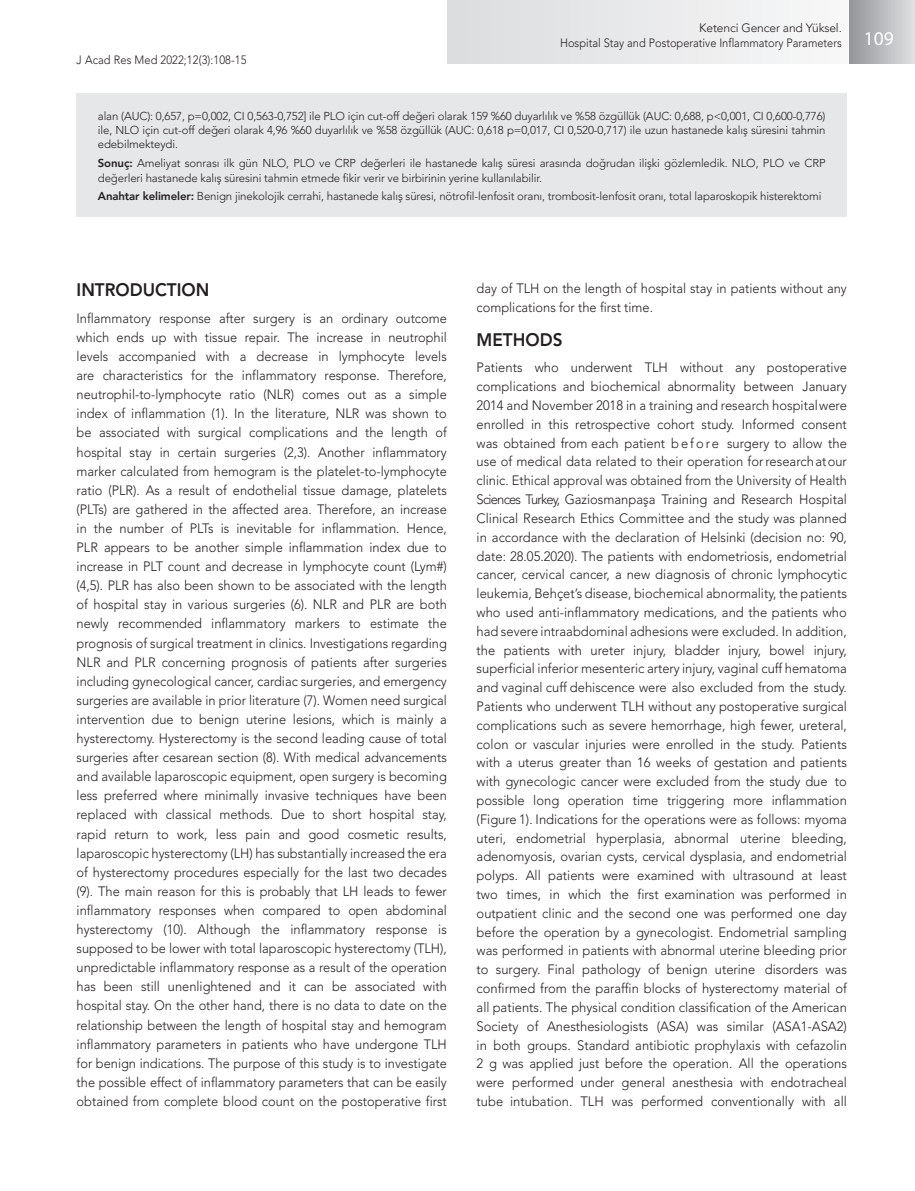
<style>
.page{position:relative;width:915px;height:1191px;background:#fff}
.page>*{position:absolute;margin:0;border:0;box-sizing:border-box;transform-origin:0 0}
.t1{font:19.5px "Myriad Hebrew";color:#fff}
.ARA-BASLIK{font:800 18px "Avenir LT Std";color:#231f20;scale:.95 1}
.YAZI{font:300 13.5px/19px "Avenir LT Std";color:#231f20;text-align:justify;scale:.95 1}
.YAZI-2{font:300 13.5px/18.8px "Avenir LT Std";color:#231f20;text-align:justify;scale:.96 1}
.t2{font:300 12px/14.4px "Avenir LT Std";color:#231f20;text-align:right}
.t3{font:300 12px "Avenir LT Std";color:#231f20;scale:.92 1}
.ÖZET{font:300 11.4px/14.4px "Avenir LT Std";letter-spacing:-.01em;color:#231f20;text-align:justify}
.s1{font-weight:800}
</style>
<div class="page">
<div style="left:448px;top:0;width:466px;height:64px;background:linear-gradient(to bottom,#eaeaec,#eaeaec)"></div>
<div style="left:849px;top:0;width:65px;height:64px;background:linear-gradient(to right,#939498,#dfe0e2)"></div>
<div style="left:77px;top:94px;width:769px;height:123px;background:#e6e7e9"></div>
<p class="t3" style="left:77px;top:53px;width:186px">J Acad Res Med 2022;12(3):108-15</p>
<p class="t2" style="left:560px;top:21px;width:283px">Ketenci Gencer and Yüksel.<br>Hospital Stay and Postoperative Inflammatory Parameters</p>
<p class="ÖZET" style="left:98px;top:109px;width:729px">alan (AUC): 0,657, p=0,002, CI 0,563-0,752] ile PLO için cut-off değeri olarak 159 %60 duyarlılık ve %58 özgüllük (AUC: 0,688, p&lt;0,001, CI 0,600-0,776) ile, NLO için cut-off değeri olarak 4,96 %60 duyarlılık ve %58 özgüllük (AUC: 0,618 p=0,017, CI 0,520-0,717) ile uzun hastanede kalış süresini tahmin edebilmekteydi.</p>
<p class="ÖZET" style="left:98px;top:156px;width:729px"><span class="s1">Sonuç:</span> Ameliyat sonrası ilk gün NLO, PLO ve CRP değerleri ile hastanede kalış süresi arasında doğrudan ilişki gözlemledik. NLO, PLO ve CRP değerleri hastanede kalış süresini tahmin etmede fikir verir ve birbirinin yerine kullanılabilir.</p>
<p class="ÖZET" style="left:98px;top:189px;width:725px"><span class="s1">Anahtar kelimeler:</span> Benign jinekolojik cerrahi, hastanede kalış süresi, nötrofil-lenfosit oranı, trombosit-lenfosit oranı, total laparoskopik histerektomi</p>
<h1 class="t1" style="left:863px;top:28px;width:32px">109</h1>
<p class="ARA-BASLIK" style="left:77px;top:279px;width:141px">INTRODUCTION</p>
<p class="YAZI" style="left:77px;top:309px;width:391px">Inflammatory response after surgery is an ordinary outcome which ends up with tissue repair. The increase in neutrophil levels accompanied with a decrease in lymphocyte levels are characteristics for the inflammatory response. Therefore, neutrophil-to-lymphocyte ratio (NLR) comes out as a simple index of inflammation (1). In the literature, NLR was shown to be associated with surgical complications and the length of hospital stay in certain surgeries (2,3). Another inflammatory marker calculated from hemogram is the platelet-to-lymphocyte ratio (PLR). As a result of endothelial tissue damage, platelets (PLTs) are gathered in the affected area. Therefore, an increase in the number of PLTs is inevitable for inflammation. Hence, PLR appears to be another simple inflammation index due to increase in PLT count and decrease in lymphocyte count (Lym#) (4,5). PLR has also been shown to be associated with the length of hospital stay in various surgeries (6). NLR and PLR are both newly recommended inflammatory markers to estimate the prognosis of surgical treatment in clinics. Investigations regarding NLR and PLR concerning prognosis of patients after surgeries including gynecological cancer, cardiac surgeries, and emergency surgeries are available in prior literature (7). Women need surgical intervention due to benign uterine lesions, which is mainly a hysterectomy. Hysterectomy is the second leading cause of total surgeries after cesarean section (8). With medical advancements and available laparoscopic equipment, open surgery is becoming less preferred where minimally invasive techniques have been replaced with classical methods. Due to short hospital stay, rapid return to work, less pain and good cosmetic results, laparoscopic hysterectomy (LH) has substantially increased the era of hysterectomy procedures especially for the last two decades (9). The main reason for this is probably that LH leads to fewer inflammatory responses when compared to open abdominal hysterectomy (10). Although the inflammatory response is supposed to be lower with total laparoscopic hysterectomy (TLH), unpredictable inflammatory response as a result of the operation has been still unenlightened and it can be associated with hospital stay. On the other hand, there is no data to date on the relationship between the length of hospital stay and hemogram inflammatory parameters in patients who have undergone TLH for benign indications. The purpose of this study is to investigate the possible effect of inflammatory parameters that can be easily obtained from complete blood count on the postoperative first</p>
<p class="YAZI" style="left:476px;top:279px;width:391px">day of TLH on the length of hospital stay in patients without any complications for the first time.</p>
<p class="ARA-BASLIK" style="left:476px;top:329px;width:92px">METHODS</p>
<p class="YAZI-2" style="left:476px;top:358px;width:387px">Patients who underwent TLH without any postoperative complications and biochemical abnormality between January 2014 and November 2018 in a training and research hospital were enrolled in this retrospective cohort study. Informed consent was obtained from each patient b e f o r e surgery to allow the use of medical data related to their operation for research at our clinic. Ethical approval was obtained from the University of Health Sciences Turkey, Gaziosmanpaşa Training and Research Hospital Clinical Research Ethics Committee and the study was planned in accordance with the declaration of Helsinki (decision no: 90, date: 28.05.2020). The patients with endometriosis, endometrial cancer, cervical cancer, a new diagnosis of chronic lymphocytic leukemia, Behçet’s disease, biochemical abnormality, the patients who used anti-inflammatory medications, and the patients who had severe intraabdominal adhesions were excluded. In addition, the patients with ureter injury, bladder injury, bowel injury, superficial inferior mesenteric artery injury, vaginal cuff hematoma and vaginal cuff dehiscence were also excluded from the study.<br>Patients who underwent TLH without any postoperative surgical complications such as severe hemorrhage, high fewer, ureteral, colon or vascular injuries were enrolled in the study. Patients with a uterus greater than 16 weeks of gestation and patients with gynecologic cancer were excluded from the study due to possible long operation time triggering more inflammation (Figure 1). Indications for the operations were as follows: myoma uteri, endometrial hyperplasia, abnormal uterine bleeding, adenomyosis, ovarian cysts, cervical dysplasia, and endometrial polyps. All patients were examined with ultrasound at least two times, in which the first examination was performed in outpatient clinic and the second one was performed one day before the operation by a gynecologist. Endometrial sampling was performed in patients with abnormal uterine bleeding prior to surgery. Final pathology of benign uterine disorders was confirmed from the paraffin blocks of hysterectomy material of all patients. The physical condition classification of the American Society of Anesthesiologists (ASA) was similar (ASA1-ASA2) in both groups. Standard antibiotic prophylaxis with cefazolin 2 g was applied just before the operation. All the operations were performed under general anesthesia with endotracheal tube intubation. TLH was performed conventionally with all</p>
</div>
